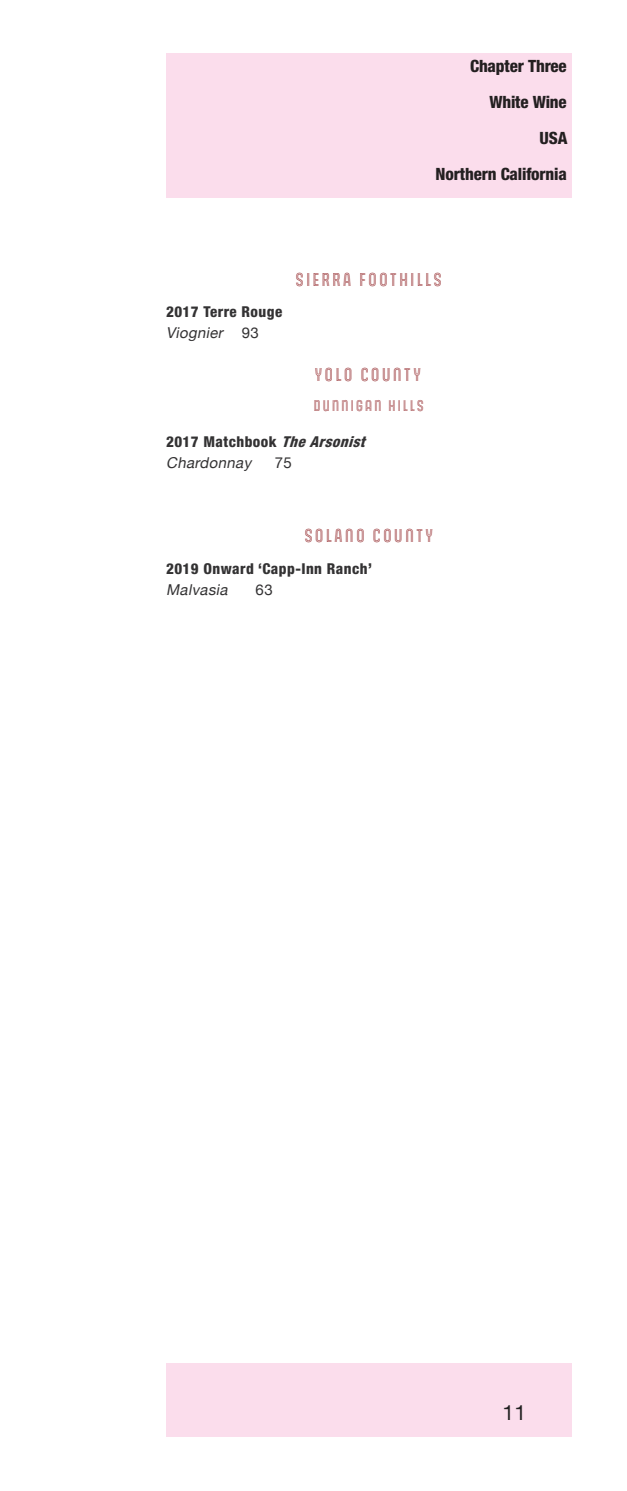
<style>
.page{position:relative;width:627px;height:1491px;background:#fff}
.page>*{position:absolute;margin:0;border:0;box-sizing:border-box;transform-origin:0 0}
.t1{font:21px "Helvetica Neue";color:#201f1f}
.Heading_2{font:18px "Gala Biline";letter-spacing:.15em;color:#912427}
.Stacked_Plate_Listin{font:18px "Gala Biline";letter-spacing:.15em;color:#912427}
.Titel___gegen_Uhrzei{font:800 condensed 16.95px "Helvetica Neue LT Std";letter-spacing:-.01em;color:#231f20}
.Stacked_Plate_Listin-2{font:800 condensed 15px "Helvetica Neue LT Std";letter-spacing:.03em;color:#333233}
.Stacked_Plate_Listin-3{font:italic 15px "Helvetica Neue";color:#333233}
.t2{font:15px "Gala Biline";letter-spacing:.15em;color:#912427}
.Stacked_Plate_Listin-4{font:15px "Helvetica Neue";color:#333233}
.s1{font-style:normal}
.s2{font-style:italic}
</style>
<div class="page">
<div style="left:166px;top:54px;width:405px;height:144px;background:#fbddec"></div>
<div style="left:166px;top:1363px;width:405px;height:73px;background:#fbddec"></div>
<p class="Titel___gegen_Uhrzei" style="left:470px;top:55px;width:98px">Chapter Three</p>
<p class="Titel___gegen_Uhrzei" style="left:489px;top:91px;width:79px">White Wine</p>
<p class="Titel___gegen_Uhrzei" style="left:539px;top:127px;width:29px">USA</p>
<p class="Titel___gegen_Uhrzei" style="left:435px;top:163px;width:133px">Northern California</p>
<p class="Stacked_Plate_Listin-2" style="left:166px;top:302px;width:118px">2017 Terre Rouge</p>
<p class="Stacked_Plate_Listin-3" style="left:166px;top:324px;width:94px">Viognier <span class="s1">9 3</span></p>
<p class="Heading_2" style="left:296px;top:267px;width:147px">SIERRA FOOTHILLS</p>
<p class="Stacked_Plate_Listin" style="left:315px;top:363px;width:107px">YOLO COUNTY</p>
<p class="t2" style="left:314px;top:396px;width:111px">DUNNIGAN HILLS</p>
<p class="Stacked_Plate_Listin-2" style="left:166px;top:433px;width:205px">2017 Matchbook <span class="s2">TheArsonist</span></p>
<p class="Stacked_Plate_Listin-3" style="left:166px;top:454px;width:87px">Chardonnay</p>
<p class="Stacked_Plate_Listin-4" style="left:275px;top:454px;width:19px">75</p>
<p class="Heading_2" style="left:304px;top:524px;width:130px">SOLANO COUNTY</p>
<p class="Stacked_Plate_Listin-2" style="left:166px;top:559px;width:207px">2019 Onward ‘Capp-Inn Ranch’</p>
<p class="Stacked_Plate_Listin-3" style="left:166px;top:580px;width:66px">Malvasia</p>
<p class="Stacked_Plate_Listin-4" style="left:255px;top:580px;width:19px">63</p>
<p class="t1" style="left:502px;top:1399px;width:25px">11</p>
</div>
